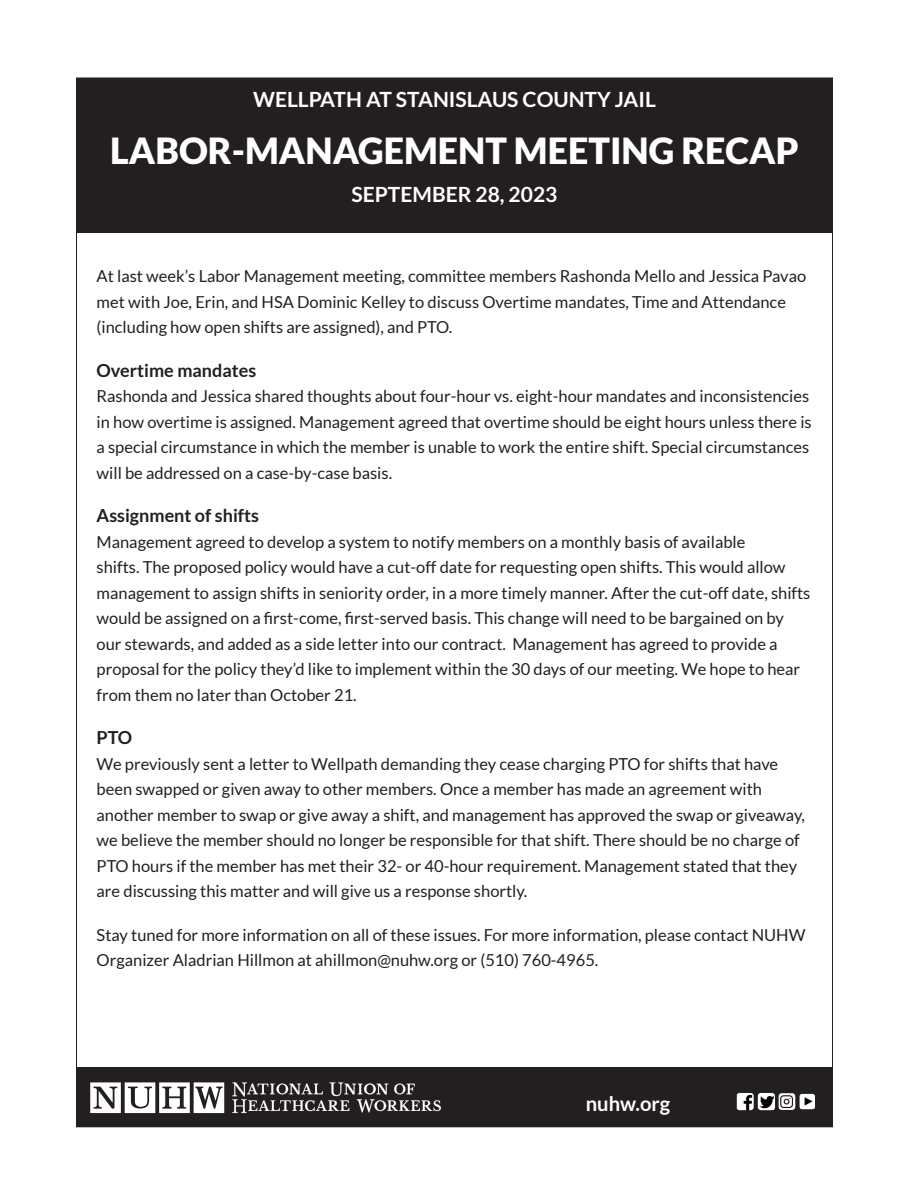
<style>
.page{position:relative;width:918px;height:1188px;background:#fff}
.page>*{position:absolute;margin:0;border:0;box-sizing:border-box;transform-origin:0 0}
.t1{font:900 36px "Lato";color:#fff}
.t2{font:700 21px "Lato";color:#fff}
.t3{font:700 20.25px "Lato";color:#fff}
.t4{font:700 18px "Lato";color:#231f20}
.t5{font:16.5px/25.5px "Lato";color:#231f20}
</style>
<div class="page">
<div style="left:76px;top:78px;width:756px;height:154px;background:#231f20"></div>
<div style="left:76px;top:1067px;width:756px;height:60px;background:#231f20"></div>
<svg style="left:232px;top:1082px;width:209px;height:31px"></svg>
<svg style="left:90px;top:1082px;width:134px;height:31px"></svg>
<img style="left:737px;top:1093px;width:17px;height:17px">
<div style="left:758px;top:1093px;width:17px;height:17px;background:#fff;border-radius:3px"></div>
<img style="left:760px;top:1096px;width:14px;height:13px">
<img style="left:779px;top:1093px;width:16px;height:17px">
<img style="left:801px;top:1095px;width:13px;height:13px">
<div style="left:799px;top:1093px;width:17px;height:17px;border:1px solid #231f20;border-radius:3px"></div>
<p class="t2" style="left:253px;top:87px;width:404px">WELLPATH AT STANISLAUS COUNTY JAIL</p>
<p class="t1" style="left:110px;top:129px;width:690px">LABOR-MANAGEMENT MEETING RECAP</p>
<p class="t2" style="left:352px;top:183px;width:207px">SEPTEMBER 28, 2023</p>
<p class="t5" style="left:97px;top:264px;width:711px">At last week’s Labor Management meeting, committee members Rashonda Mello and Jessica Pavao met with Joe, Erin, and HSA Dominic Kelley to discuss Overtime mandates, Time and Attendance (including how open shifts are assigned), and PTO.</p>
<p class="t4" style="left:97px;top:360px;width:161px">Overtime mandates</p>
<p class="t5" style="left:97px;top:384px;width:717px">Rashonda and Jessica shared thoughts about four-hour vs. eight-hour mandates and inconsistencies in how overtime is assigned. Management agreed that overtime should be eight hours unless there is a special circumstance in which the member is unable to work the entire shift. Special circumstances will be addressed on a case-by-case basis.</p>
<p class="t4" style="left:97px;top:506px;width:164px">Assignment of shifts</p>
<p class="t5" style="left:97px;top:529px;width:715px">Management agreed to develop a system to notify members on a monthly basis of available<br>shifts. The proposed policy would have a cut-off date for requesting open shifts. This would allow management to assign shifts in seniority order, in a more timely manner. After the cut-off date, shifts would be assigned on a first-come, first-served basis. This change will need to be bargained on by our stewards, and added as a side letter into our contract. Management has agreed to provide a proposal for the policy they’d like to implement within the 30 days of our meeting. We hope to hear from them no later than October 21.</p>
<p class="t4" style="left:97px;top:728px;width:37px">PTO</p>
<p class="t5" style="left:97px;top:751px;width:710px">We previously sent a letter to Wellpath demanding they cease charging PTO for shifts that have been swapped or given away to other members. Once a member has made an agreement with another member to swap or give away a shift, and management has approved the swap or giveaway, we believe the member should no longer be responsible for that shift. There should be no charge of PTO hours if the member has met their 32- or 40-hour requirement. Management stated that they are discussing this matter and will give us a response shortly.</p>
<p class="t5" style="left:97px;top:922px;width:711px">Stay tuned for more information on all of these issues. For more information, please contact NUHW<br>Organizer Aladrian Hillmon at ahillmon@nuhw.org or (510) 760-4965.</p>
<p class="t3" style="left:586px;top:1092px;width:86px">nuhw.org</p>
</div>
